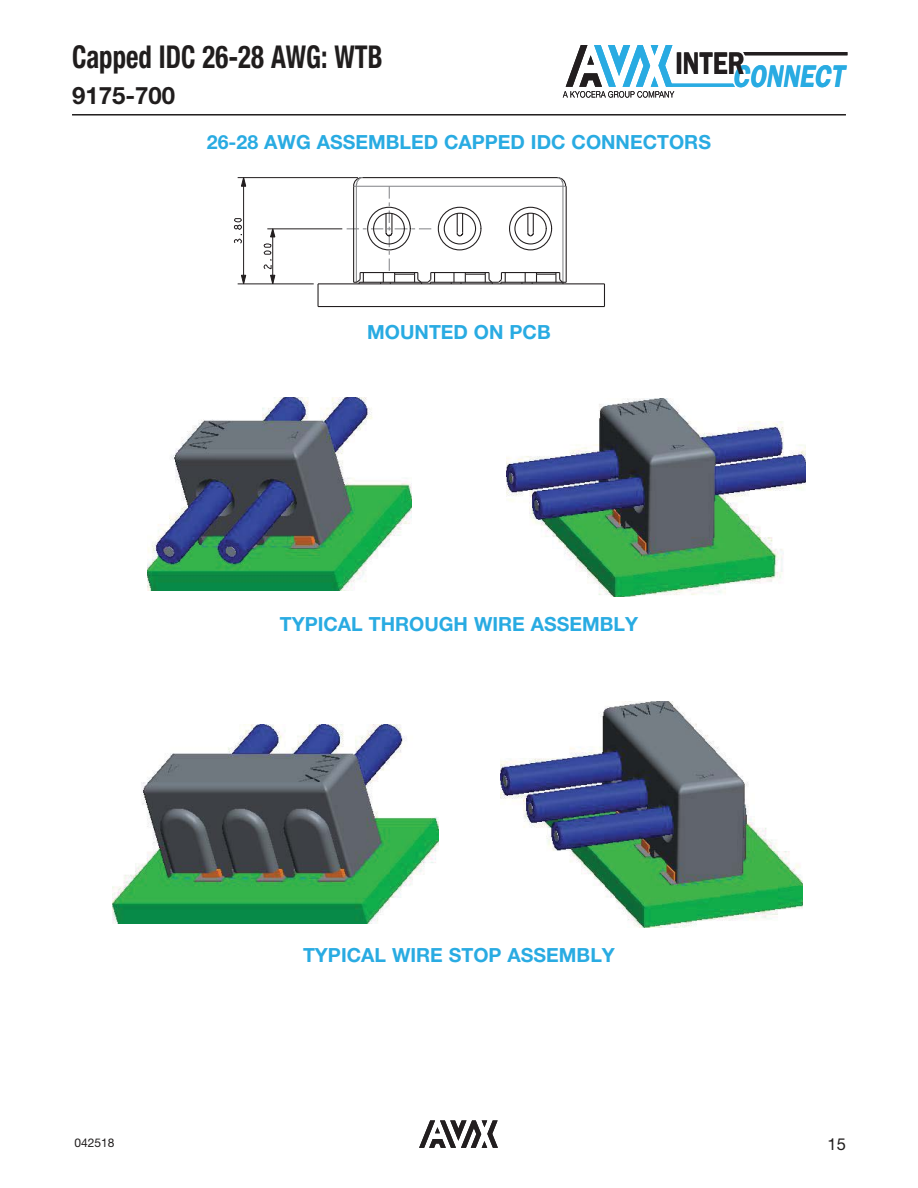
<style>
.page{position:relative;width:918px;height:1188px;background:#fff}
.page>*{position:absolute;margin:0;border:0;box-sizing:border-box;transform-origin:0 0}
.t1{font:700 condensed 31.5px "Helvetica Neue LT Std";color:#201d1d;scale:.85 1}
.t2{font:italic 600 31.5px "Franklin Gothic";color:#29abe2;scale:.8 1}
.t3{font:600 31.5px "Franklin Gothic";color:#221e1f;scale:.8 1}
.t4{font:700 24px "Helvetica Neue LT Std";color:#201d1d}
.t5{font:700 19.5px "Helvetica Neue LT Std";color:#29abe2}
.t6{font:16.5px "Helvetica Neue LT Std";color:#201d1d}
.t7{font:12px "Helvetica Neue";color:#201d1d}
</style>
<div class="page">
<svg style="left:419px;top:1120px;width:79px;height:28px"></svg>
<svg style="left:743px;top:52px;width:104px;height:3px"></svg>
<svg style="left:563px;top:45px;width:172px;height:53px"></svg>
<hr style="left:72px;top:114px;width:774px;height:2px;background:#201d1d">
<img style="left:147px;top:397px;width:265px;height:193px">
<img style="left:506px;top:398px;width:300px;height:199px">
<img style="left:113px;top:725px;width:325px;height:198px">
<img style="left:501px;top:701px;width:302px;height:226px">
<svg style="left:263px;top:243px;width:13px;height:41px"></svg>
<svg style="left:270px;top:228px;width:6px;height:9px"></svg>
<svg style="left:234px;top:218px;width:8px;height:26px"></svg>
<svg style="left:241px;top:275px;width:5px;height:9px"></svg>
<svg style="left:241px;top:178px;width:5px;height:9px"></svg>
<hr style="left:243px;top:178px;width:1px;height:106px;background:#221e1f">
<hr style="left:272px;top:229px;width:1px;height:55px;background:#221e1f">
<hr style="left:238px;top:284px;width:76px;height:1px;background:#221e1f">
<hr style="left:267px;top:229px;width:75px;height:1px;background:#221e1f">
<hr style="left:354px;top:186px;width:212px;height:1px;background:#808285">
<hr style="left:238px;top:177px;width:120px;height:1px;background:#221e1f">
<hr style="left:563px;top:186px;width:1px;height:96px;background:#808285">
<hr style="left:317px;top:284px;width:2px;height:23px;background:#221e1f">
<hr style="left:318px;top:306px;width:286px;height:1px;background:#221e1f">
<hr style="left:318px;top:283px;width:286px;height:1px;background:#221e1f">
<hr style="left:430px;top:282px;width:69px;height:1px;background:#221e1f">
<hr style="left:501px;top:282px;width:62px;height:1px;background:#221e1f">
<hr style="left:501px;top:272px;width:59px;height:1px;background:#221e1f">
<hr style="left:431px;top:272px;width:58px;height:1px;background:#221e1f">
<svg style="left:521px;top:273px;width:5px;height:11px"></svg>
<svg style="left:451px;top:273px;width:55px;height:11px"></svg>
<hr style="left:362px;top:177px;width:196px;height:1px;background:#221e1f">
<svg style="left:532px;top:273px;width:34px;height:11px"></svg>
<hr style="left:566px;top:186px;width:1px;height:96px;background:#221e1f">
<svg style="left:604px;top:284px;width:1px;height:23px"></svg>
<div style="left:438px;top:207px;width:43px;height:43px;border:1px solid #221e1f;border-radius:50%"></div>
<div style="left:509px;top:207px;width:43px;height:43px;border:1px solid #221e1f;border-radius:50%"></div>
<div style="left:514px;top:213px;width:33px;height:32px;border:1px solid #221e1f;border-radius:50%"></div>
<div style="left:444px;top:213px;width:32px;height:32px;border:1px solid #221e1f;border-radius:50%"></div>
<svg style="left:456px;top:213px;width:8px;height:24px"></svg>
<svg style="left:527px;top:213px;width:7px;height:24px"></svg>
<svg style="left:347px;top:177px;width:88px;height:107px"></svg>
<svg style="left:556px;top:177px;width:11px;height:10px"></svg>
<h1 class="t1" style="left:72px;top:45px;width:367px">Capped IDC 26-28 AWG: WTB</h1>
<p class="t4" style="left:72px;top:86px;width:105px">9175-700</p>
<p class="t5" style="left:207px;top:135px;width:506px">26-28 AWG ASSEMBLED CAPPED IDC CONNECTORS</p>
<h1 class="t3" style="left:675px;top:52px;width:88px">INTER</h1>
<h1 class="t2" style="left:732px;top:65px;width:141px">CONNECT</h1>
<p class="t5" style="left:367px;top:325px;width:185px">MOUNTED ON PCB</p>
<p class="t5" style="left:280px;top:618px;width:360px">TYPICAL THROUGH WIRE ASSEMBLY</p>
<p class="t5" style="left:303px;top:948px;width:313px">TYPICAL WIRE STOP ASSEMBLY</p>
<p class="t7" style="left:75px;top:1138px;width:42px">042518</p>
<p class="t6" style="left:828px;top:1139px;width:20px">15</p>
</div>
